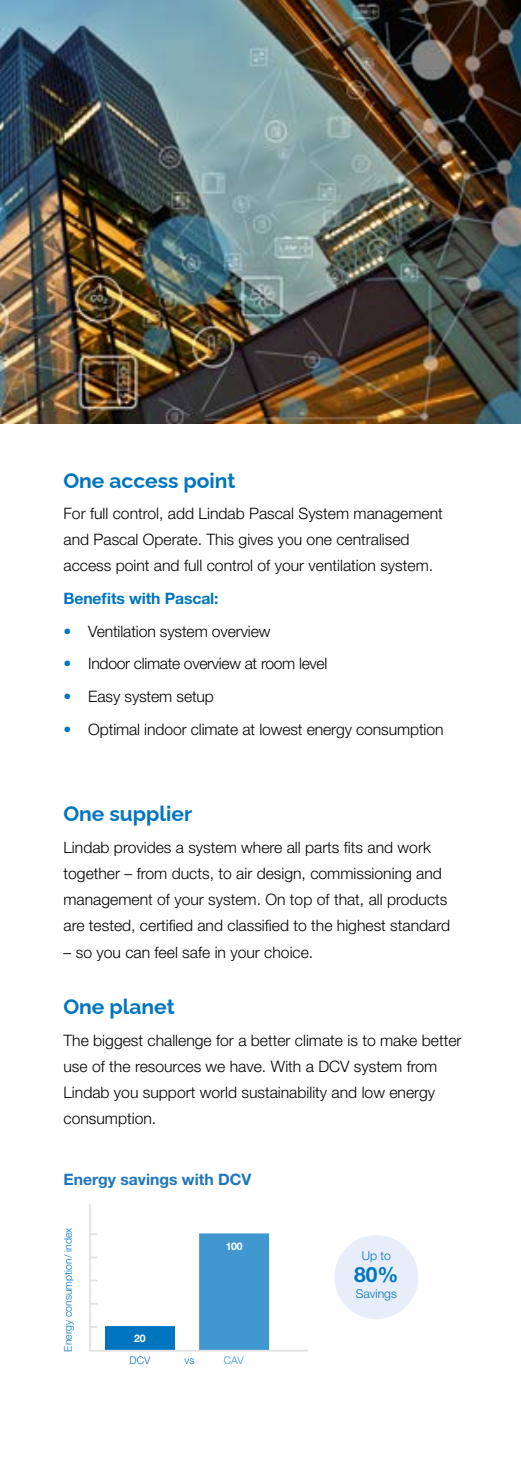
<style>
.page{position:relative;width:521px;height:1474px;background:#fff}
.page>*{position:absolute;margin:0;border:0;box-sizing:border-box;transform-origin:0 0}
.t1{font:700 21px "Raleway";color:#0075bf}
.t2{font:700 21px "Helvetica Neue LT Pro";color:#0075bf}
.t3{font:300 15.75px/26.2px "Helvetica Neue LT Pro";color:#000}
.t4{font:300 15.75px "Helvetica Neue LT Pro";letter-spacing:-.02em;color:#000}
.t5{font:700 15.75px "Helvetica Neue LT Pro";color:#2076bc}
.t6{font:700 15.75px "Helvetica Neue LT Pro";letter-spacing:-.005em;color:#0075bf}
.t7{font:300 12.25px "Helvetica Neue LT Pro";color:#0075bf}
.t8{font:300 10.5px "Helvetica Neue LT Pro";color:#0075bf}
.t9{font:700 10.5px "Helvetica Neue LT Pro";color:#fff}
.t10{font:300 10.5px "Helvetica Neue LT Pro";color:#3192d0}
.s1{color:#0075bf}
</style>
<div class="page">
<img style="left:0;top:0;width:521px;height:423px">
<div style="left:334px;top:1235px;width:84px;height:83px;background:#e7eefa;border-radius:50%"></div>
<div style="left:105px;top:1325px;width:70px;height:25px;background:#0075bf"></div>
<div style="left:199px;top:1233px;width:70px;height:117px;background:#4097cf"></div>
<hr style="left:89px;top:1203px;width:2px;height:147px;background:#e1e1e1">
<hr style="left:90px;top:1349px;width:218px;height:2px;background:#e1e1e1">
<svg style="left:91px;top:1256px;width:7px;height:2px"></svg>
<svg style="left:91px;top:1233px;width:7px;height:2px"></svg>
<h1 class="t1" style="left:63px;top:463px;width:174px">One access point</h1>
<p class="t3" style="left:63px;top:499px;width:381px">For full control, add Lindab Pascal System management and Pascal Operate. This gives you one centralised access point and full control of your ventilation system.</p>
<p class="t6" style="left:63px;top:588px;width:157px">Benefits with Pascal:</p>
<p class="t3" style="left:63px;top:617px;width:208px"><span class="s1">•</span> Ventilation system overview</p>
<p class="t4" style="left:63px;top:654px;width:265px"><span class="s1">•</span> Indoor climate overview at room level</p>
<p class="t3" style="left:63px;top:683px;width:152px"><span class="s1">•</span> Easy system setup</p>
<p class="t3" style="left:63px;top:715px;width:381px"><span class="s1">•</span> Optimal indoor climate at lowest energy consumption</p>
<h1 class="t1" style="left:63px;top:797px;width:130px">One supplier</h1>
<p class="t3" style="left:63px;top:833px;width:388px">Lindab provides a system where all parts fits and work together – from ducts, to air design, commissioning and management of your system. On top of that, all products are tested, certified and classified to the highest standard</p>
<p class="t3" style="left:63px;top:938px;width:251px">– so you can feel safe in your choice.</p>
<h1 class="t1" style="left:63px;top:990px;width:113px">One planet</h1>
<p class="t3" style="left:63px;top:1026px;width:399px">The biggest challenge for a better climate is to make better use of the resources we have. With a DCV system from Lindab you support world sustainability and low energy consumption.</p>
<p class="t5" style="left:63px;top:1169px;width:189px">Energy savings with DCV</p>
<p class="t8" style="left:62px;top:1351px;width:125px;rotate:-90deg">Energy consumption/ index</p>
<p class="t9" style="left:134px;top:1331px;width:13px">20</p>
<p class="t9" style="left:226px;top:1240px;width:18px">100</p>
<p class="t8" style="left:129px;top:1353px;width:22px">DCV</p>
<p class="t10" style="left:224px;top:1354px;width:21px">CAV</p>
<p class="t8" style="left:185px;top:1353px;width:11px">vs</p>
<p class="t7" style="left:362px;top:1247px;width:31px">Up to</p>
<h1 class="t2" style="left:354px;top:1261px;width:46px">80%</h1>
<p class="t7" style="left:356px;top:1286px;width:43px">Savings</p>
</div>
